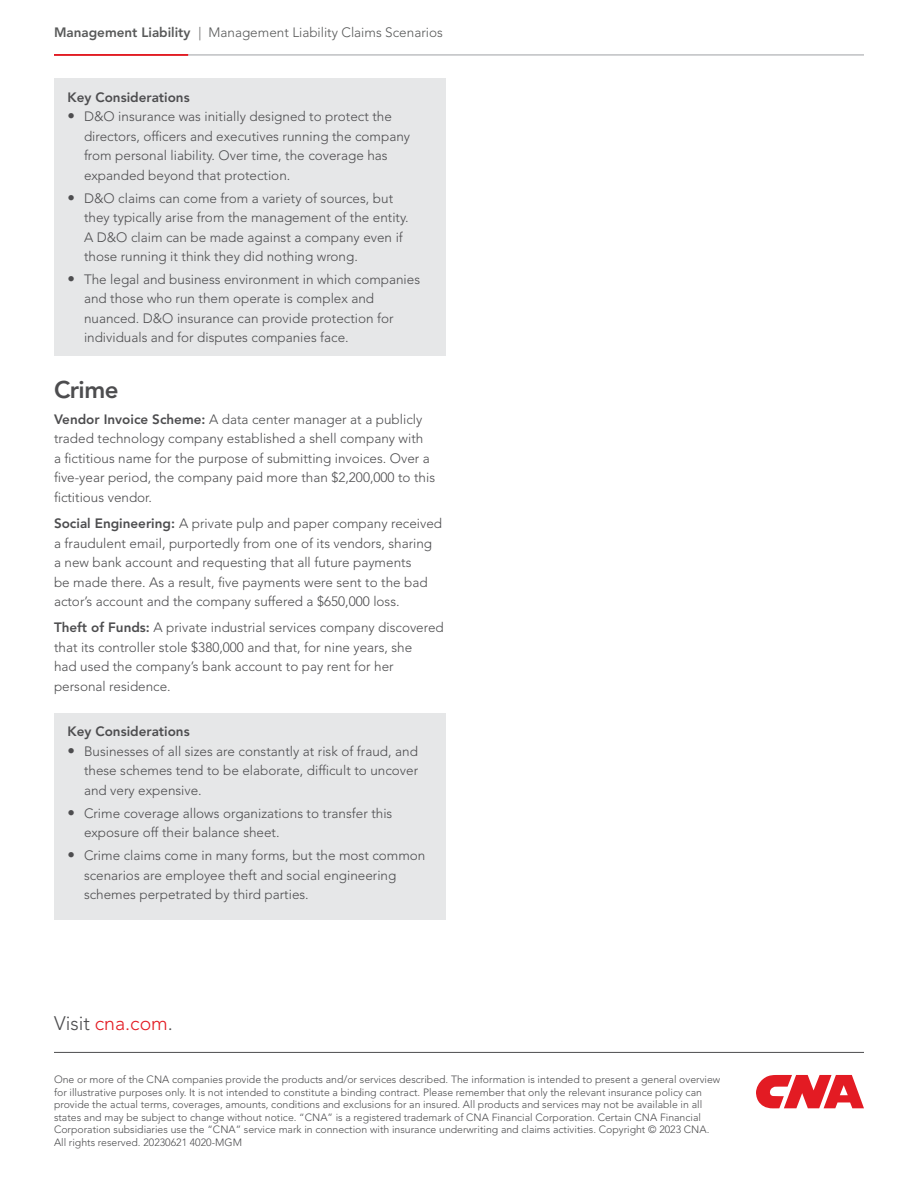
<style>
.page{position:relative;width:918px;height:1188px;background:#fff}
.page>*{position:absolute;margin:0;border:0;box-sizing:border-box;transform-origin:0 0}
.t1{font:800 24px "Avenir LT Std";letter-spacing:-.02em;color:#4d4d4f}
.t2{font:300 19.5px "Avenir LT Std";color:#e31b23}
.t3{font:300 13.5px/19.5px "Avenir LT Std";color:#4d4d4f}
.t4{font:300 13.5px "Avenir LT Std";color:#585959}
.t5{font:800 13.5px "Avenir LT Std";color:#4d4d4f}
.t6{font:300 10.5px/12.6px "Avenir LT Std";color:#4d4d4f}
.s1{font-weight:800}
.s2{font-weight:800;font-size:15px}
.s3{color:#4d4d4f}
</style>
<div class="page">
<div style="left:54px;top:78px;width:392px;height:278px;background:#e6e7e8"></div>
<div style="left:54px;top:713px;width:392px;height:207px;background:#e6e7e8"></div>
<svg style="left:756px;top:1075px;width:108px;height:33px"></svg>
<hr style="left:54px;top:1052px;width:810px;height:1px;background:#4d4d4f">
<hr style="left:54px;top:55px;width:810px;height:1px;background:#9fa1a4">
<hr style="left:54px;top:54px;width:134px;height:2px;background:#e31b23">
<p class="t4" style="left:54px;top:25px;width:390px"><span class="s1">Management Liability</span> | Management Liability Claims Scenarios</p>
<p class="t5" style="left:68px;top:89px;width:124px">Key Considerations</p>
<p class="t3" style="left:84px;top:107px;width:328px;text-indent:-16px"><span class="s2">•</span> D&amp;O insurance was initially designed to protect the directors, officers and executives running the company from personal liability. Over time, the coverage has expanded beyond that protection.</p>
<p class="t3" style="left:84px;top:188px;width:326px;text-indent:-16px"><span class="s2">•</span> D&amp;O claims can come from a variety of sources, but they typically arise from the management of the entity.<br>A D&amp;O claim can be made against a company even if those running it think they did nothing wrong.</p>
<p class="t3" style="left:84px;top:270px;width:338px;text-indent:-16px"><span class="s2">•</span> The legal and business environment in which companies and those who run them operate is complex and nuanced. D&amp;O insurance can provide protection for individuals and for disputes companies face.</p>
<h1 class="t1" style="left:54px;top:375px;width:66px">Crime</h1>
<p class="t3" style="left:54px;top:410px;width:383px"><span class="s1">Vendor Invoice Scheme:</span> A data center manager at a publicly traded technology company established a shell company with<br>a fictitious name for the purpose of submitting invoices. Over a five-year period, the company paid more than $2,200,000 to this fictitious vendor.</p>
<p class="t3" style="left:54px;top:514px;width:390px"><span class="s1">Social Engineering:</span> A private pulp and paper company received a fraudulent email, purportedly from one of its vendors, sharing a new bank account and requesting that all future payments<br>be made there. As a result, five payments were sent to the bad actor’s account and the company suffered a $650,000 loss.</p>
<p class="t3" style="left:54px;top:618px;width:391px"><span class="s1">Theft of Funds:</span> A private industrial services company discovered that its controller stole $380,000 and that, for nine years, she<br>had used the company’s bank account to pay rent for her personal residence.</p>
<p class="t5" style="left:68px;top:724px;width:124px">Key Considerations</p>
<p class="t3" style="left:84px;top:741px;width:336px;text-align:justify;text-indent:-16px"><span class="s2">•</span> Businesses of all sizes are constantly at risk of fraud, and these schemes tend to be elaborate, difficult to uncover and very expensive.</p>
<p class="t3" style="left:84px;top:803px;width:310px;text-indent:-16px"><span class="s2">•</span> Crime coverage allows organizations to transfer this exposure off their balance sheet.</p>
<p class="t3" style="left:84px;top:846px;width:343px;text-indent:-16px"><span class="s2">•</span> Crime claims come in many forms, but the most common scenarios are employee theft and social engineering schemes perpetrated by third parties.</p>
<h2 class="t2" style="left:54px;top:1012px;width:120px"><span class="s3">Visit</span> cna.com<span class="s3">.</span></h2>
<p class="t6" style="left:54px;top:1073px;width:668px">One or more of the CNA companies provide the products and/or services described. The information is intended to present a general overview for illustrative purposes only. It is not intended to constitute a binding contract. Please remember that only the relevant insurance policy can provide the actual terms, coverages, amounts, conditions and exclusions for an insured. All products and services may not be available in all states and may be subject to change without notice. “CNA” is a registered trademark of CNA Financial Corporation. Certain CNA Financial Corporation subsidiaries use the “CNA” service mark in connection with insurance underwriting and claims activities. Copyright © 2023 CNA.<br>All rights reserved. 20230621 4020-MGM</p>
</div>
